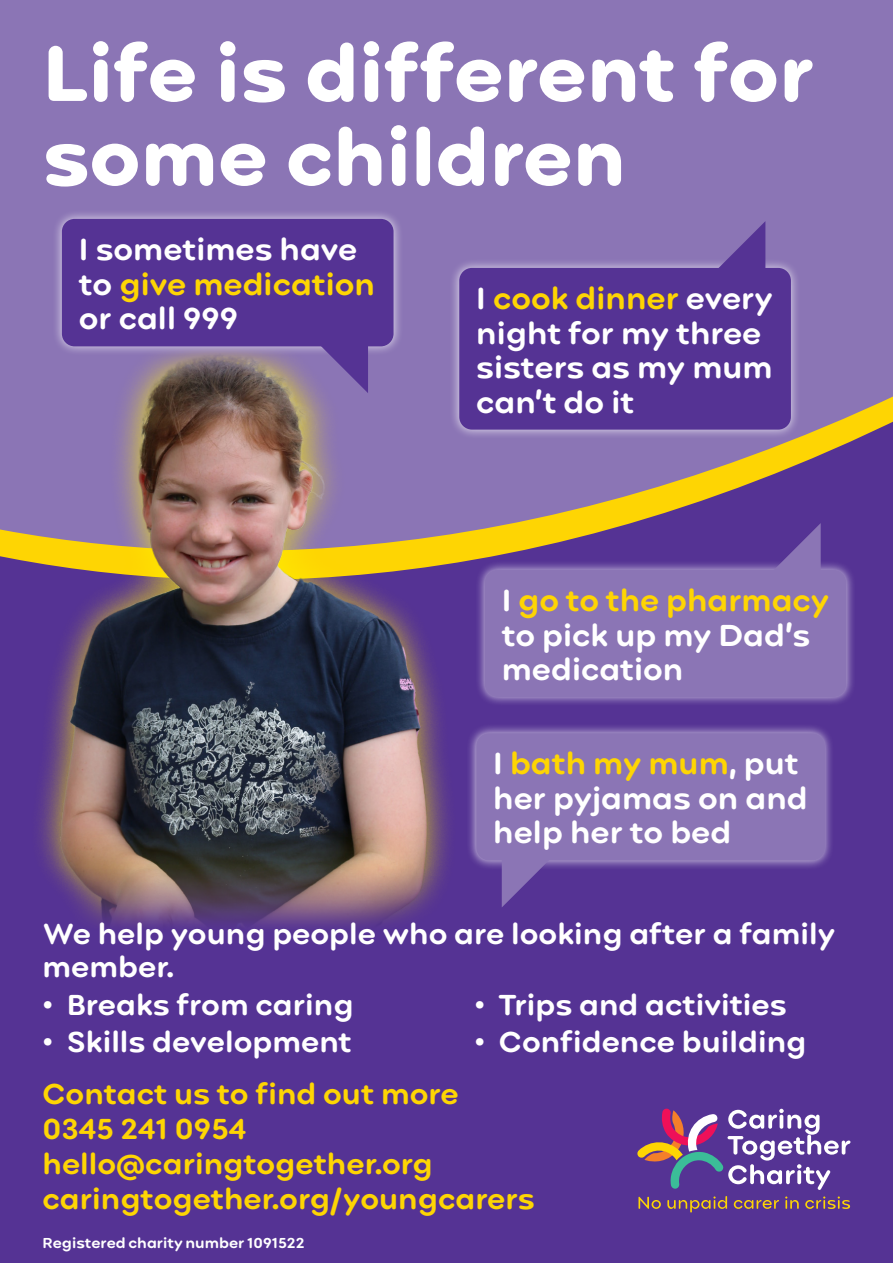
<style>
.page{position:relative;width:893px;height:1263px;background:#553394}
.page>*{position:absolute;margin:0;border:0;box-sizing:border-box;transform-origin:0 0}
.t1{font:800 81px/84px "Point Soft";color:#fff}
.t2{font:700 31.5px/34.5px "Point Soft";color:#fff}
.t3{font:700 30px/33px "Point Soft";color:#fff}
.Contact_details{font:700 30px "Point Soft";color:#fed503}
.t4{font:700 15px "Point Soft";color:#fff}
.s1{color:#fed503}
</style>
<div class="page">
<svg style="left:0;top:0;width:893px;height:552px;background:#8b73ac"></svg>
<svg style="left:638px;top:1197px;width:23px;height:12px"></svg>
<svg style="left:667px;top:1196px;width:60px;height:16px"></svg>
<svg style="left:734px;top:1200px;width:45px;height:9px"></svg>
<svg style="left:785px;top:1196px;width:14px;height:13px"></svg>
<svg style="left:805px;top:1196px;width:45px;height:13px"></svg>
<svg style="left:637px;top:1108px;width:213px;height:82px"></svg>
<img style="left:0;top:347px;width:515px;height:578px">
<div style="left:467px;top:723px;width:367px;height:147px;background:#fff;opacity:.75"></div>
<div style="left:476px;top:733px;width:349px;height:127px;background:#8b75b5;border-radius:13px"></div>
<svg style="left:502px;top:860px;width:55px;height:47px"></svg>
<div style="left:450px;top:258px;width:351px;height:181px;background:#fff;opacity:.75"></div>
<div style="left:459px;top:268px;width:332px;height:162px;background:#553394;border-radius:13px"></div>
<svg style="left:710px;top:221px;width:55px;height:47px"></svg>
<div style="left:475px;top:560px;width:381px;height:147px;background:#fff;opacity:.75"></div>
<div style="left:485px;top:570px;width:361px;height:127px;background:#8b75b5;border-radius:13px"></div>
<svg style="left:765px;top:523px;width:56px;height:47px"></svg>
<div style="left:52px;top:209px;width:351px;height:147px;background:#fff;opacity:.75"></div>
<div style="left:62px;top:219px;width:332px;height:127px;background:#553394;border-radius:13px"></div>
<svg style="left:313px;top:346px;width:55px;height:47px"></svg>
<p class="t1" style="left:43px;top:30px;width:772px">Life is different for some children</p>
<p class="t2" style="left:79px;top:232px;width:298px">I sometimes have to <span class="s1">give medication </span>or call 999</p>
<p class="t2" style="left:476px;top:281px;width:298px">I <span class="s1">cook dinner</span> every night for my three sisters as my mum can’t do it</p>
<p class="t2" style="left:502px;top:583px;width:329px">I <span class="s1">go to the pharmacy </span>to pick up my Dad’s medication</p>
<p class="t2" style="left:493px;top:746px;width:316px">I <span class="s1">bath my mum</span>, put her pyjamas on and help her to bed</p>
<p class="t3" style="left:43px;top:917px;width:794px">We help young people who are looking after a family member.</p>
<p class="t3" style="left:43px;top:987px;width:313px">• Breaks from caring</p>
<p class="t3" style="left:475px;top:987px;width:314px">• Trips and activities</p>
<p class="t3" style="left:43px;top:1025px;width:311px">• Skills development</p>
<p class="t3" style="left:475px;top:1025px;width:333px">• Confidence building</p>
<p class="Contact_details" style="left:43px;top:1075px;width:418px">Contact us to find out more</p>
<p class="Contact_details" style="left:43px;top:1110px;width:205px">0345 241 0954</p>
<p class="Contact_details" style="left:43px;top:1145px;width:392px">hello@caringtogether.org</p>
<p class="Contact_details" style="left:43px;top:1180px;width:494px">caringtogether.org/youngcarers</p>
<p class="t4" style="left:43px;top:1234px;width:264px">Registered charity number 1091522</p>
</div>
